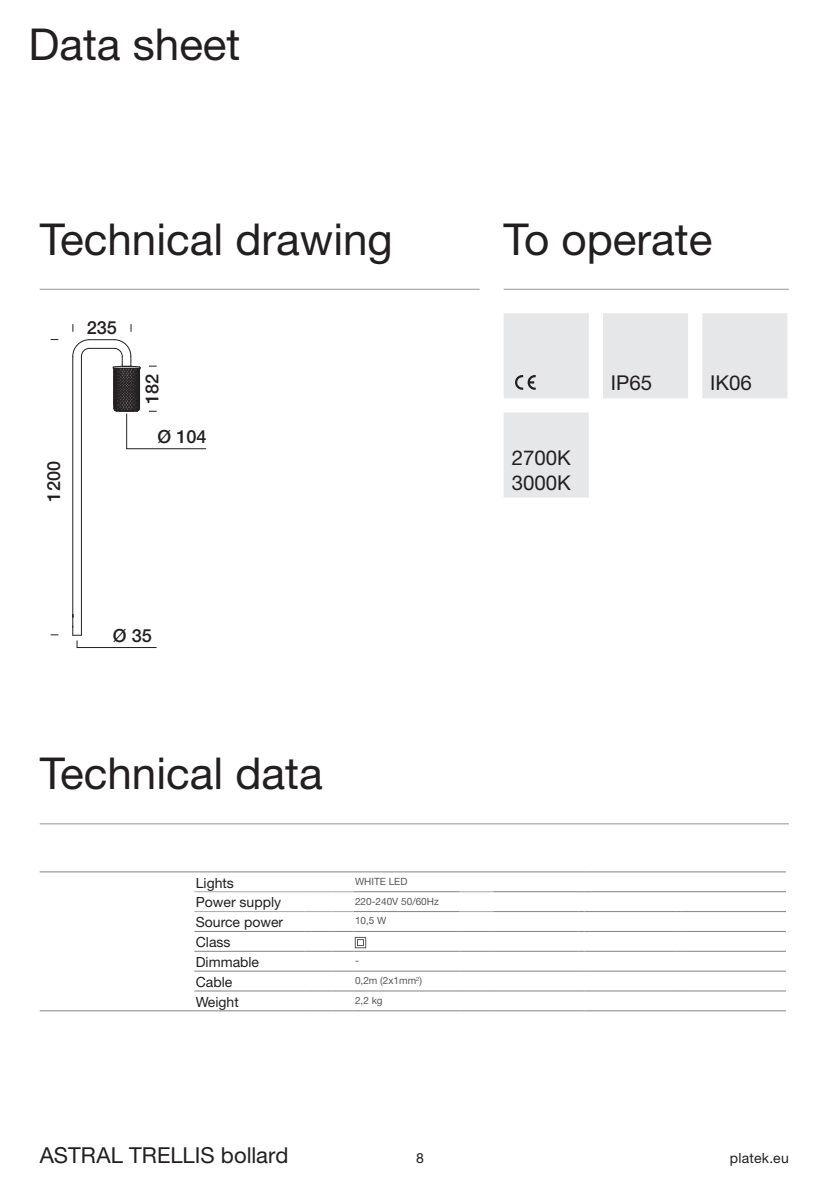
<style>
.page{position:relative;width:840px;height:1191px;background:#fff}
.page>*{position:absolute;margin:0;border:0;box-sizing:border-box;transform-origin:0 0}
.t1{font:44px "Helvetica Neue LT Std";color:#231f20}
.t2{font:22px "Helvetica Neue LT Std";color:#231f20}
.t3{font:20.4px "Helvetica Neue LT Std";color:#231f20}
.t4{font:500 18px "Helvetica Neue LT Std";color:#231f20}
.t5{font:14px "Helvetica Neue LT Std";color:#231f20}
.t6{font:14px "Helvetica Neue LT Std";letter-spacing:.02em;color:#231f20}
.t7{font:10px "Helvetica Neue LT Std";color:#57585a}
</style>
<div class="page">
<hr style="left:40px;top:289px;width:439px;height:1px;background:#939598">
<hr style="left:503px;top:289px;width:285px;height:1px;background:#939598">
<svg style="left:504px;top:313px;width:283px;height:85px;background:#e8e9eb"></svg>
<div style="left:504px;top:412px;width:85px;height:86px;background:#e6e7e9"></div>
<svg style="left:514px;top:375px;width:21px;height:15px"></svg>
<hr style="left:40px;top:823px;width:748px;height:1px;background:#939598">
<hr style="left:81px;top:356px;width:1px;height:279px;background:#231f20">
<hr style="left:72px;top:356px;width:1px;height:260px;background:#231f20">
<svg style="left:72px;top:614px;width:10px;height:33px"></svg>
<svg style="left:72px;top:339px;width:134px;height:110px"></svg>
<hr style="left:40px;top:871px;width:154px;height:1px;background:#808285">
<hr style="left:194px;top:871px;width:110px;height:1px;background:#808285">
<svg style="left:304px;top:871px;width:49px;height:1px"></svg>
<hr style="left:353px;top:871px;width:106px;height:1px;background:#808285">
<hr style="left:459px;top:871px;width:34px;height:1px;background:#808285">
<hr style="left:493px;top:871px;width:85px;height:1px;background:#808285">
<hr style="left:584px;top:871px;width:90px;height:1px;background:#808285">
<hr style="left:680px;top:871px;width:105px;height:1px;background:#808285">
<hr style="left:353px;top:891px;width:106px;height:1px;background:#808285">
<hr style="left:493px;top:891px;width:85px;height:1px;background:#808285">
<hr style="left:584px;top:891px;width:90px;height:1px;background:#808285">
<hr style="left:680px;top:891px;width:105px;height:1px;background:#808285">
<hr style="left:353px;top:911px;width:106px;height:1px;background:#808285">
<hr style="left:493px;top:911px;width:85px;height:1px;background:#808285">
<hr style="left:584px;top:911px;width:90px;height:1px;background:#808285">
<hr style="left:680px;top:911px;width:105px;height:1px;background:#808285">
<hr style="left:194px;top:931px;width:110px;height:1px;background:#808285">
<svg style="left:304px;top:931px;width:49px;height:1px"></svg>
<hr style="left:353px;top:931px;width:106px;height:1px;background:#808285">
<hr style="left:459px;top:931px;width:34px;height:1px;background:#808285">
<hr style="left:493px;top:931px;width:85px;height:1px;background:#808285">
<hr style="left:584px;top:931px;width:90px;height:1px;background:#808285">
<hr style="left:680px;top:931px;width:105px;height:1px;background:#808285">
<hr style="left:194px;top:951px;width:110px;height:1px;background:#808285">
<svg style="left:304px;top:951px;width:49px;height:1px"></svg>
<hr style="left:353px;top:951px;width:106px;height:1px;background:#808285">
<hr style="left:459px;top:951px;width:34px;height:1px;background:#808285">
<hr style="left:493px;top:951px;width:85px;height:1px;background:#808285">
<hr style="left:584px;top:951px;width:90px;height:1px;background:#808285">
<hr style="left:680px;top:951px;width:105px;height:1px;background:#808285">
<hr style="left:194px;top:970px;width:110px;height:1px;background:#808285">
<svg style="left:304px;top:970px;width:49px;height:1px"></svg>
<hr style="left:353px;top:970px;width:106px;height:1px;background:#808285">
<hr style="left:459px;top:970px;width:34px;height:1px;background:#808285">
<hr style="left:493px;top:970px;width:85px;height:1px;background:#808285">
<hr style="left:584px;top:970px;width:90px;height:1px;background:#808285">
<hr style="left:680px;top:970px;width:105px;height:1px;background:#808285">
<hr style="left:194px;top:990px;width:110px;height:1px;background:#808285">
<svg style="left:304px;top:990px;width:49px;height:1px"></svg>
<hr style="left:353px;top:990px;width:106px;height:1px;background:#808285">
<hr style="left:459px;top:990px;width:34px;height:1px;background:#808285">
<hr style="left:493px;top:990px;width:85px;height:1px;background:#808285">
<hr style="left:584px;top:990px;width:90px;height:1px;background:#808285">
<hr style="left:680px;top:990px;width:105px;height:1px;background:#808285">
<hr style="left:40px;top:1010px;width:154px;height:1px;background:#808285">
<hr style="left:194px;top:1010px;width:110px;height:1px;background:#808285">
<svg style="left:304px;top:1010px;width:49px;height:1px"></svg>
<hr style="left:353px;top:1010px;width:106px;height:1px;background:#808285">
<hr style="left:459px;top:1010px;width:34px;height:1px;background:#808285">
<hr style="left:493px;top:1010px;width:85px;height:1px;background:#808285">
<hr style="left:584px;top:1010px;width:90px;height:1px;background:#808285">
<hr style="left:680px;top:1010px;width:105px;height:1px;background:#808285">
<hr style="left:194px;top:891px;width:110px;height:1px;background:#a8a9ad">
<svg style="left:304px;top:891px;width:49px;height:1px"></svg>
<hr style="left:459px;top:891px;width:34px;height:1px;background:#a8a9ad">
<hr style="left:194px;top:911px;width:110px;height:1px;background:#a8a9ad">
<svg style="left:304px;top:911px;width:49px;height:1px"></svg>
<hr style="left:459px;top:911px;width:34px;height:1px;background:#a8a9ad">
<div style="left:355px;top:937px;width:11px;height:11px;border:1px solid #57585a"></div>
<div style="left:357px;top:939px;width:6px;height:7px;border:1px solid #57585a"></div>
<p class="t1" style="left:28px;top:18px;width:213px">Data sheet</p>
<p class="t1" style="left:40px;top:213px;width:354px">Technical drawing</p>
<p class="t1" style="left:503px;top:213px;width:210px">To operate</p>
<p class="t4" style="left:87px;top:316px;width:32px">235</p>
<p class="t4" style="left:43px;top:501px;width:42px;rotate:-90deg">1200</p>
<p class="t4" style="left:141px;top:404px;width:32px;rotate:-90deg">182</p>
<p class="t4" style="left:157px;top:426px;width:50px">Ø 104</p>
<p class="t4" style="left:113px;top:625px;width:40px">Ø 35</p>
<p class="t1" style="left:40px;top:747px;width:284px">Technical data</p>
<p class="t5" style="left:196px;top:874px;width:40px">Lights</p>
<p class="t7" style="left:355px;top:875px;width:54px">WHITE LED</p>
<p class="t5" style="left:196px;top:894px;width:87px">Power supply</p>
<p class="t7" style="left:355px;top:895px;width:85px">220-240V 50/60Hz</p>
<p class="t5" style="left:196px;top:914px;width:89px">Source power</p>
<p class="t7" style="left:355px;top:915px;width:33px">10,5 W</p>
<p class="t5" style="left:196px;top:933px;width:36px">Class</p>
<p class="t5" style="left:196px;top:953px;width:65px">Dimmable</p>
<p class="t7" style="left:355px;top:954px;width:5px">-</p>
<p class="t5" style="left:196px;top:973px;width:38px">Cable</p>
<p class="t7" style="left:355px;top:974px;width:68px">0,2m (2x1mm<sup>2</sup>)</p>
<p class="t5" style="left:196px;top:993px;width:45px">Weight</p>
<p class="t7" style="left:355px;top:994px;width:29px">2,2 kg</p>
<p class="t3" style="left:511px;top:445px;width:61px">2700K</p>
<p class="t3" style="left:511px;top:470px;width:61px">3000K</p>
<p class="t3" style="left:610px;top:371px;width:43px">IP65</p>
<p class="t3" style="left:710px;top:371px;width:43px">IK06</p>
<h2 class="t2" style="left:40px;top:1141px;width:250px">ASTRAL TRELLIS bollard</h2>
<p class="t5" style="left:416px;top:1149px;width:9px">8</p>
<p class="t6" style="left:729px;top:1149px;width:60px">platek.eu</p>
</div>
